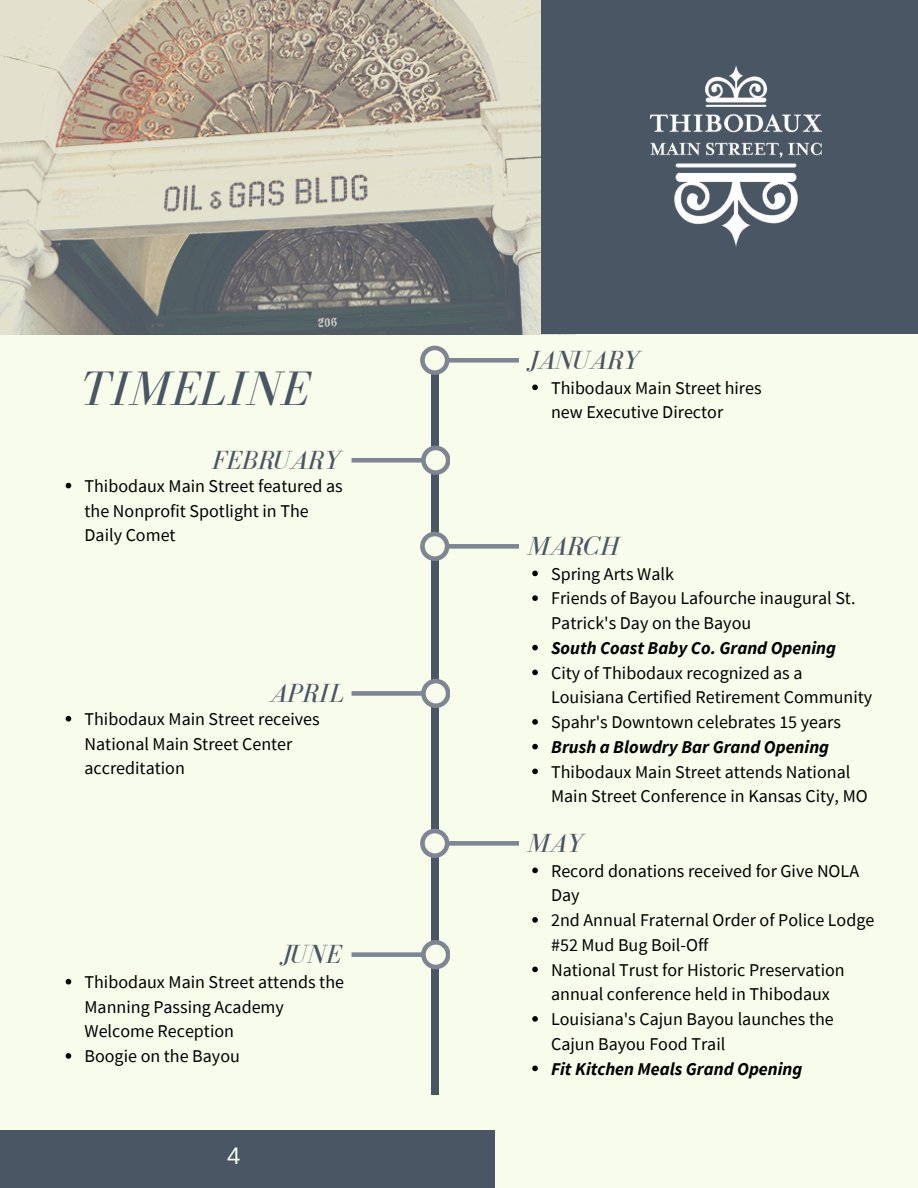
<style>
.page{position:relative;width:918px;height:1188px;background:#f8fceb}
.page>*{position:absolute;margin:0;border:0;box-sizing:border-box;transform-origin:0 0}
.t1{font:italic 49.8px "Bodoni FLF";color:#495664}
.t2{font:italic 27px "Bodoni FLF";color:#495664}
.t3{font:24px "Arimo";color:#f8fceb}
.t4{font:18px/24.8px "Source Sans Pro";color:#000}
.t5{font:italic 700 18px "Source Sans Pro";color:#000}
</style>
<div class="page">
<img style="left:0;top:0;width:541px;height:334px">
<div style="left:541px;top:0;width:377px;height:334px;background:#495664"></div>
<div style="left:0;top:1130px;width:494px;height:58px;background:#495664"></div>
<img style="left:650px;top:66px;width:171px;height:181px">
<div style="left:432px;top:353px;width:7px;height:742px;background:#495664"></div>
<svg style="left:420px;top:346px;width:99px;height:29px"></svg>
<svg style="left:532px;top:385px;width:6px;height:5px"></svg>
<svg style="left:352px;top:446px;width:98px;height:29px"></svg>
<svg style="left:420px;top:532px;width:99px;height:29px"></svg>
<svg style="left:532px;top:571px;width:6px;height:5px"></svg>
<svg style="left:532px;top:595px;width:6px;height:6px"></svg>
<svg style="left:532px;top:645px;width:6px;height:5px"></svg>
<svg style="left:532px;top:670px;width:6px;height:5px"></svg>
<svg style="left:532px;top:719px;width:6px;height:6px"></svg>
<svg style="left:532px;top:744px;width:6px;height:5px"></svg>
<svg style="left:532px;top:769px;width:6px;height:5px"></svg>
<svg style="left:352px;top:679px;width:98px;height:29px"></svg>
<svg style="left:66px;top:716px;width:5px;height:6px"></svg>
<svg style="left:420px;top:829px;width:99px;height:29px"></svg>
<svg style="left:532px;top:868px;width:6px;height:5px"></svg>
<svg style="left:532px;top:917px;width:6px;height:6px"></svg>
<svg style="left:532px;top:967px;width:6px;height:5px"></svg>
<svg style="left:532px;top:1016px;width:6px;height:6px"></svg>
<svg style="left:532px;top:1066px;width:6px;height:5px"></svg>
<svg style="left:352px;top:940px;width:98px;height:29px"></svg>
<svg style="left:66px;top:979px;width:5px;height:6px"></svg>
<svg style="left:66px;top:1053px;width:5px;height:6px"></svg>
<svg style="left:66px;top:483px;width:5px;height:5px"></svg>
<h2 class="t1" style="left:81px;top:362px;width:230px">TIMELINE</h2>
<h2 class="t2" style="left:212px;top:445px;width:130px">FEBRUARY</h2>
<p class="t4" style="left:85px;top:473px;width:260px">Thibodaux Main Street featured as the Nonprofit Spotlight in The<br>Daily Comet</p>
<p class="t2" style="left:270px;top:678px;width:76px">APRIL</p>
<h2 class="t4" style="left:85px;top:706px;width:237px">Thibodaux Main Street receives<br>National Main Street Center accreditation</h2>
<p class="t2" style="left:281px;top:939px;width:62px">JUNE</p>
<h2 class="t4" style="left:85px;top:969px;width:261px">Thibodaux Main Street attends the<br>Manning Passing Academy<br>Welcome Reception</h2>
<p class="t4" style="left:85px;top:1043px;width:157px">Boogie on the Bayou</p>
<p class="t3" style="left:227px;top:1142px;width:15px">4</p>
<h1 class="t2" style="left:528px;top:345px;width:114px">JANUARY</h1>
<p class="t4" style="left:551px;top:375px;width:212px">Thibodaux Main Street hires new Executive Director</p>
<p class="t2" style="left:528px;top:531px;width:93px">MARCH</p>
<h2 class="t4" style="left:551px;top:561px;width:124px">Spring Arts Walk</h2>
<p class="t4" style="left:551px;top:586px;width:306px">Friends of Bayou Lafourche inaugural St.<br>Patrick's Day on the Bayou</p>
<p class="t5" style="left:551px;top:636px;width:286px">South Coast Baby Co. Grand Opening</p>
<p class="t4" style="left:551px;top:660px;width:323px">City of Thibodaux recognized as a<br>Louisiana Certified Retirement Community</p>
<p class="t4" style="left:551px;top:709px;width:291px">Spahr's Downtown celebrates 15 years</p>
<p class="t5" style="left:551px;top:735px;width:279px">Brush a Blowdry Bar Grand Opening</p>
<p class="t4" style="left:551px;top:759px;width:318px">Thibodaux Main Street attends National<br>Main Street Conference in Kansas City, MO</p>
<p class="t2" style="left:528px;top:828px;width:57px">MAY</p>
<h2 class="t4" style="left:551px;top:858px;width:310px">Record donations received for Give NOLA<br>Day</h2>
<p class="t4" style="left:551px;top:907px;width:325px">2nd Annual Fraternal Order of Police Lodge #52 Mud Bug Boil-Off</p>
<p class="t4" style="left:551px;top:957px;width:295px">National Trust for Historic Preservation annual conference held in Thibodaux</p>
<p class="t4" style="left:551px;top:1006px;width:284px">Louisiana's Cajun Bayou launches the<br>Cajun Bayou Food Trail</p>
<p class="t5" style="left:551px;top:1057px;width:253px">Fit Kitchen Meals Grand Opening</p>
</div>
